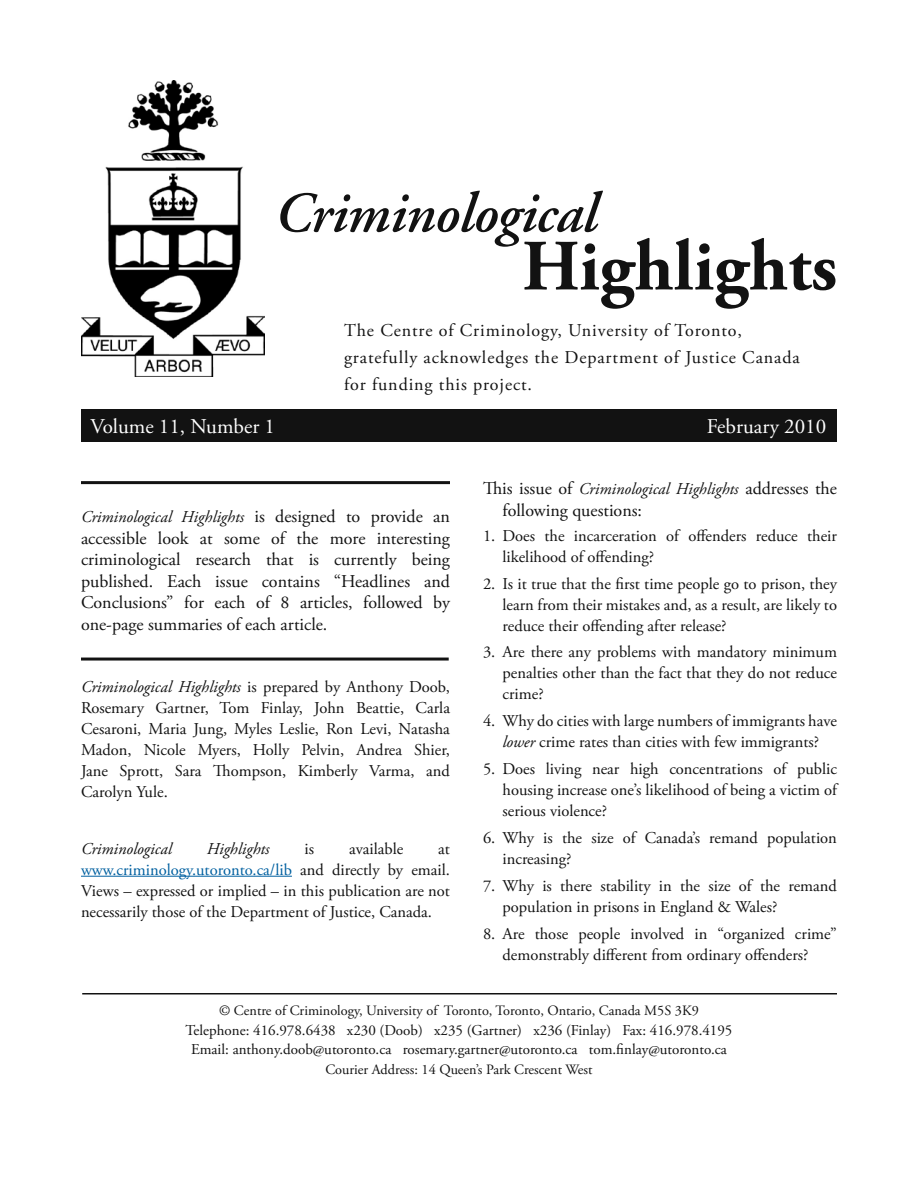
<style>
.page{position:relative;width:918px;height:1188px;background:#fff}
.page>*{position:absolute;margin:0;border:0;box-sizing:border-box;transform-origin:0 0}
.t1{font:700 72px "Adobe Garamond Pro";color:#121212}
.t2{font:italic 600 57px "Adobe Garamond";letter-spacing:-.01em;color:#121212}
.t3{font:21px "Adobe Garamond Pro";color:#fff}
.t4{font:18px/21.6px "Adobe Garamond Pro";letter-spacing:.05em;color:#121212}
.t5{font:18px "Adobe Garamond Pro";color:#121212}
.t6{font:16.5px/21px "Adobe Garamond Pro";color:#121212;text-align:justify}
.t7{font:italic 16.5px "Adobe Garamond Pro";color:#121212}
.t8{font:15px/19.5px "Adobe Garamond Pro";color:#121212;text-align:center}
.t9{font:14.25px "Adobe Garamond Pro";color:#121212}
.s1{font-style:normal;font-size:18px}
.s2{font-style:italic}
.s3{color:#0060a0}
</style>
<div class="page">
<hr style="left:82px;top:993px;width:755px;height:1px;background:#121212">
<hr style="left:81px;top:876px;width:211px;height:1px;background:#0060a0">
<hr style="left:81px;top:481px;width:369px;height:3px;background:#121212">
<hr style="left:81px;top:658px;width:368px;height:3px;background:#121212">
<div style="left:81px;top:410px;width:756px;height:32px;background:#121212"></div>
<img style="left:81px;top:81px;width:184px;height:295px">
<h2 class="t2" style="left:274px;top:182px;width:324px">Criminological</h2>
<h1 class="t1" style="left:522px;top:225px;width:317px">Highlights</h1>
<p class="t4" style="left:344px;top:317px;width:457px;line-height:27px">The Centre of Criminology, University of Toronto, gratefully acknowledges the Department of Justice Canada for funding this project.</p>
<p class="t3" style="left:91px;top:414px;width:186px">Volume 11, Number 1</p>
<p class="t3" style="left:707px;top:414px;width:121px">February 2010</p>
<p class="t7" style="left:81px;top:507px;width:370px">Criminological Highlights <span class="s1">is designed to provide an</span></p>
<p class="t4" style="left:81px;top:528px;width:370px;text-align:justify">accessible look at some of the more interesting criminological research that is currently being published. Each issue contains “Headlines and Conclusions” for each of 8 articles, followed by one-page summaries of each article.</p>
<p class="t6" style="left:81px;top:676px;width:371px"><span class="s2">Criminological Highlights</span> is prepared by Anthony Doob, Rosemary Gartner, Tom Finlay, John Beattie, Carla Cesaroni, Maria Jung, Myles Leslie, Ron Levi, Natasha Madon, Nicole Myers, Holly Pelvin, Andrea Shier, Jane Sprott, Sara Thompson, Kimberly Varma, and Carolyn Yule.</p>
<p class="t7" style="left:81px;top:838px;width:92px">Criminological</p>
<p class="t7" style="left:207px;top:838px;width:64px">Highlights</p>
<p class="t6" style="left:305px;top:838px;width:11px">is</p>
<p class="t6" style="left:349px;top:838px;width:56px">available</p>
<p class="t6" style="left:81px;top:838px;width:371px;text-indent:357px">at <span class="s3">www.criminology.utoronto.ca/lib</span> and directly by email.<br>Views – expressed or implied – in this publication are not necessarily those of the Department of Justice, Canada.</p>
<p class="t7" style="left:483px;top:479px;width:355px"><span class="s1">This issue of</span> Criminological Highlights <span class="s1">addresses the</span></p>
<p class="t5" style="left:503px;top:499px;width:141px">following questions:</p>
<p class="t6" style="left:503px;top:526px;width:336px;text-indent:-20px">1. Does the incarceration of offenders reduce their likelihood of offending?</p>
<p class="t6" style="left:503px;top:574px;width:336px;text-indent:-20px">2. Is it true that the first time people go to prison, they learn from their mistakes and, as a result, are likely to reduce their offending after release?</p>
<p class="t6" style="left:503px;top:642px;width:336px;text-indent:-20px">3. Are there any problems with mandatory minimum penalties other than the fact that they do not reduce crime?</p>
<p class="t6" style="left:483px;top:711px;width:356px;text-align:center">4. Why do cities with large numbers of immigrants have <span class="s2">lower</span> crime rates than cities with few immigrants?</p>
<p class="t6" style="left:503px;top:759px;width:336px;text-indent:-20px">5. Does living near high concentrations of public housing increase one’s likelihood of being a victim of serious violence?</p>
<p class="t6" style="left:503px;top:828px;width:336px;text-indent:-20px">6. Why is the size of Canada’s remand population increasing?</p>
<p class="t6" style="left:503px;top:876px;width:336px;text-indent:-20px">7. Why is there stability in the size of the remand population in prisons in England &amp; Wales?</p>
<p class="t6" style="left:483px;top:924px;width:355px;text-align:center">8. Are those people involved in “organized crime” demonstrably different from ordinary offenders?</p>
<p class="t9" style="left:219px;top:1002px;width:481px">© Centre of Criminology, University of Toronto, Toronto, Ontario, Canada M5S 3K9</p>
<p class="t8" style="left:186px;top:1021px;width:548px">Telephone: 416.978.6438 x230 (Doob) x235 (Gartner) x236 (Finlay) Fax: 416.978.4195<br>Email: anthony.doob@utoronto.ca rosemary.gartner@utoronto.ca tom.finlay@utoronto.ca</p>
<p class="t9" style="left:325px;top:1061px;width:269px">Courier Address: 14 Queen’s Park Crescent West</p>
</div>
